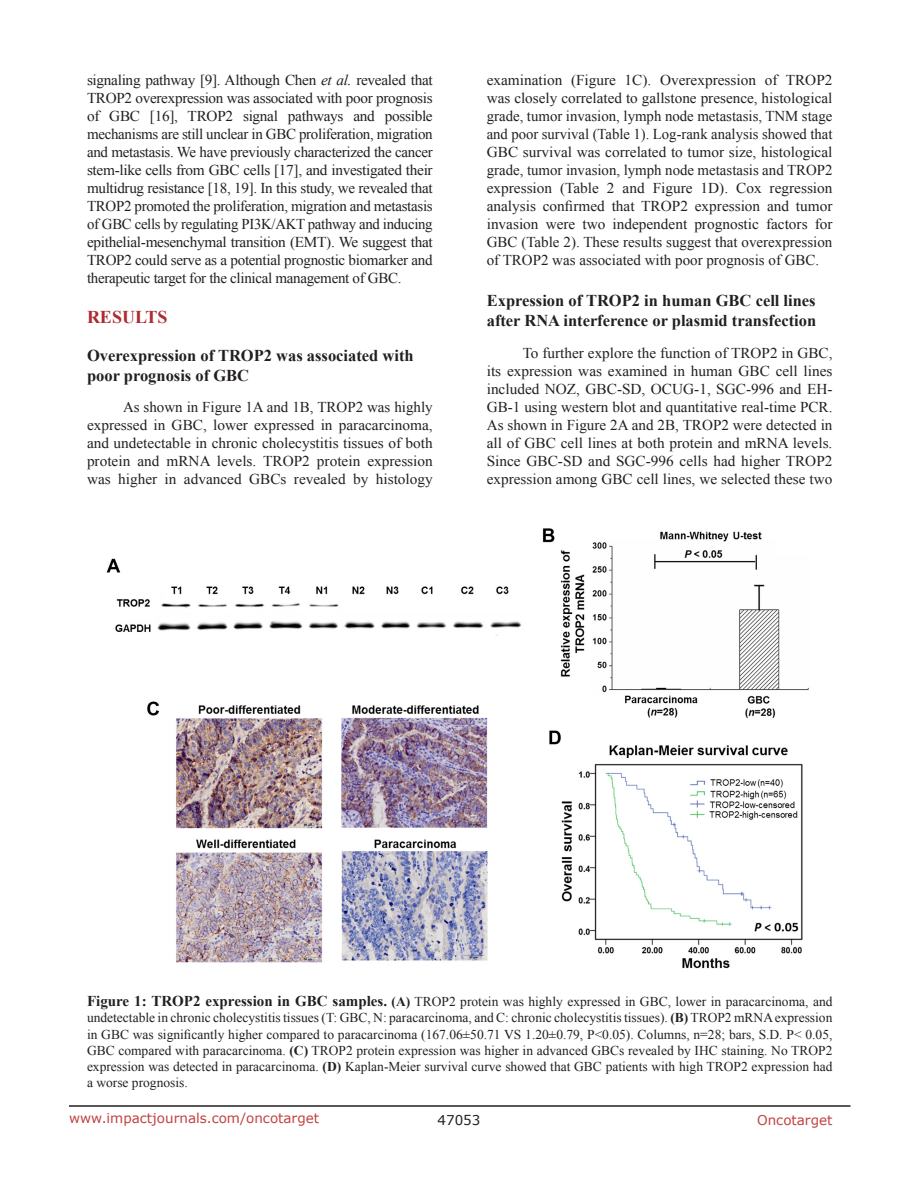
<style>
.page{position:relative;width:918px;height:1188px;background:#fff}
.page>*{position:absolute;margin:0;border:0;box-sizing:border-box;transform-origin:0 0}
.Heading{font:700 18px "Times New Roman";color:#ac2b31}
.SubHeading{font:700 16.5px/19.8px "Times New Roman";color:#231f20}
.SubHeading_no{font:700 16.5px/19.8px "Times New Roman";color:#231f20}
.BodyText{font:15px/18px "Times New Roman";color:#231f20;text-align:justify}
.figuretext{font:13.5px/16.2px "Times New Roman";color:#231f20;text-align:justify}
.t1{font:13.5px "Verdana";color:#c24141}
.t2{font:13.5px "Verdana";color:#231f20}
.s1{font-style:italic}
.s2{font-weight:700;font-size:15px}
.s3{font-weight:700}
</style>
<div class="page">
<hr style="left:69px;top:1105px;width:781px;height:2px;background:#231f20">
<img style="left:106px;top:528px;width:703px;height:441px">
<p class="BodyText" style="left:87px;top:71px;width:347px">signaling pathway [9]. Although Chen <span class="s1">et al.</span> revealed that TROP2 overexpression was associated with poor prognosis of GBC [16], TROP2 signal pathways and possible mechanisms are still unclear in GBC proliferation, migration and metastasis. We have previously characterized the cancer stem-like cells from GBC cells [17], and investigated their multidrug resistance [18, 19]. In this study, we revealed that TROP2 promoted the proliferation, migration and metastasis of GBC cells by regulating PI3K/AKT pathway and inducing epithelial-mesenchymal transition (EMT). We suggest that TROP2 could serve as a potential prognostic biomarker and therapeutic target for the clinical management of GBC.</p>
<p class="Heading" style="left:87px;top:305px;width:82px">RESULTS</p>
<p class="SubHeading_no" style="left:87px;top:345px;width:328px">Overexpression of TROP2 was associated with poor prognosis of GBC</p>
<p class="BodyText" style="left:87px;top:398px;width:347px;text-indent:36px">As shown in Figure 1A and 1B, TROP2 was highly expressed in GBC, lower expressed in paracarcinoma, and undetectable in chronic cholecystitis tissues of both protein and mRNA levels. TROP2 protein expression was higher in advanced GBCs revealed by histology</p>
<p class="BodyText" style="left:487px;top:71px;width:347px">examination (Figure 1C). Overexpression of TROP2 was closely correlated to gallstone presence, histological grade, tumor invasion, lymph node metastasis, TNM stage and poor survival (Table 1). Log-rank analysis showed that GBC survival was correlated to tumor size, histological grade, tumor invasion, lymph node metastasis and TROP2 expression (Table 2 and Figure 1D). Cox regression analysis confirmed that TROP2 expression and tumor invasion were two independent prognostic factors for GBC (Table 2). These results suggest that overexpression of TROP2 was associated with poor prognosis of GBC.</p>
<p class="SubHeading" style="left:487px;top:290px;width:331px">Expression of TROP2 in human GBC cell lines after RNA interference or plasmid transfection</p>
<p class="BodyText" style="left:487px;top:343px;width:347px;text-indent:36px">To further explore the function of TROP2 in GBC, its expression was examined in human GBC cell lines included NOZ, GBC-SD, OCUG-1, SGC-996 and EH-GB-1 using western blot and quantitative real-time PCR.<br>As shown in Figure 2A and 2B, TROP2 were detected in all of GBC cell lines at both protein and mRNA levels.<br>Since GBC-SD and SGC-996 cells had higher TROP2 expression among GBC cell lines, we selected these two</p>
<p class="figuretext" style="left:87px;top:993px;width:747px"><span class="s2">Figure 1: TROP2 expression in GBC samples.</span> <span class="s3">(A)</span> TROP2 protein was highly expressed in GBC, lower in paracarcinoma, and undetectable in chronic cholecystitis tissues (T: GBC, N: paracarcinoma, and C: chronic cholecystitis tissues). <span class="s3">(B)</span> TROP2 mRNA expression in GBC was significantly higher compared to paracarcinoma (167.06±50.71 VS 1.20±0.79, P&lt;0.05). Columns, n=28; bars, S.D. P&lt; 0.05, GBC compared with paracarcinoma. <span class="s3">(C)</span> TROP2 protein expression was higher in advanced GBCs revealed by IHC staining. No TROP2 expression was detected in paracarcinoma. <span class="s3">(D)</span> Kaplan-Meier survival curve showed that GBC patients with high TROP2 expression had a worse prognosis.</p>
<p class="t1" style="left:69px;top:1109px;width:252px">www.impactjournals.com/oncotarget</p>
<p class="t2" style="left:438px;top:1111px;width:44px">47053</p>
<p class="t1" style="left:757px;top:1111px;width:77px">Oncotarget</p>
</div>
